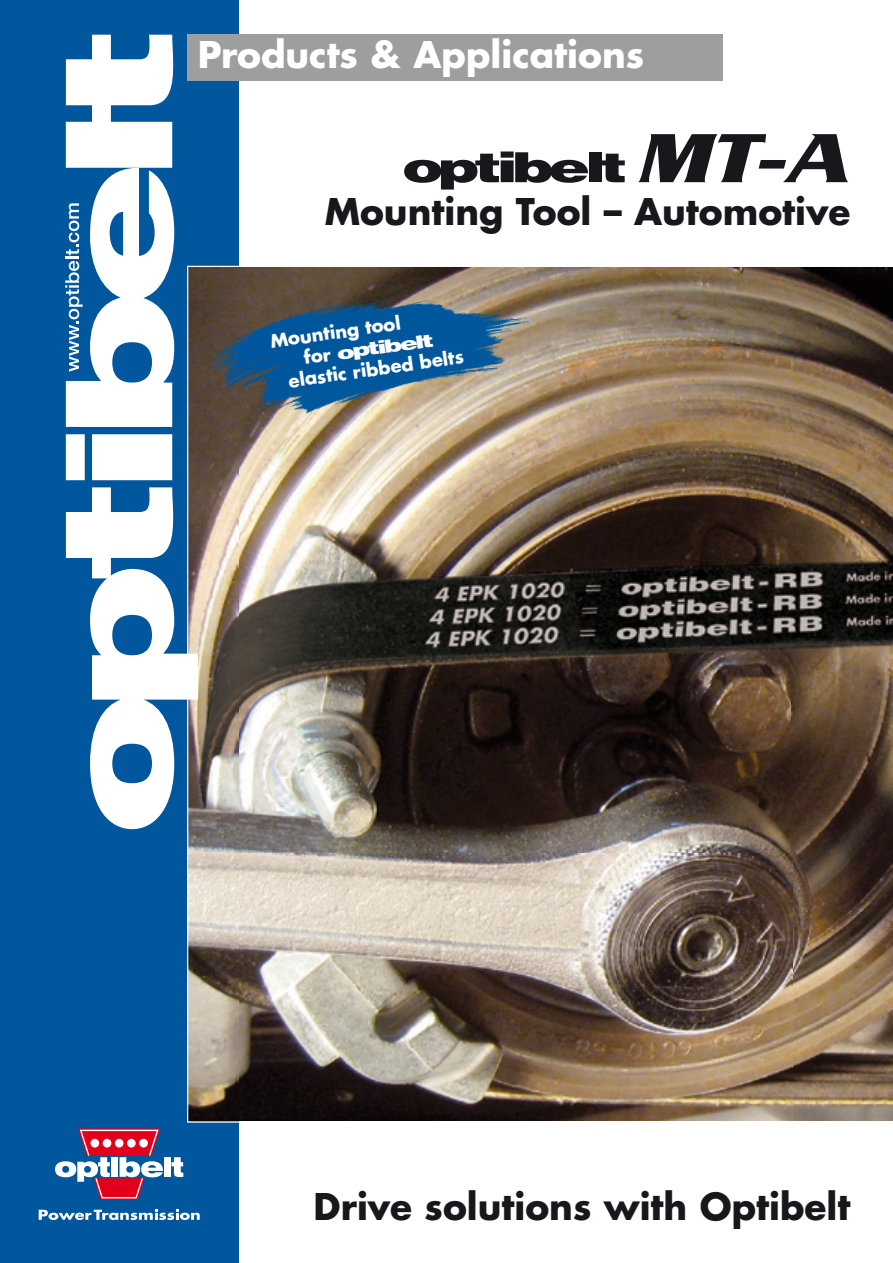
<style>
.page{position:relative;width:893px;height:1263px;background:#fff}
.page>*{position:absolute;margin:0;border:0;box-sizing:border-box;transform-origin:0 0}
.t1{font:900 41.55px "Helvetica Com";letter-spacing:-.085em;color:#1a171c;scale:1.5 1}
.t2{font:700 36px "Futura Com";color:#1a171c}
.t3{font:700 36px "Futura Com";color:#fff}
.t4{font:700 18px "Futura Com";color:#fff}
.t5{font:900 18px "Helvetica LT Std";color:#fff;scale:1.5 1}
.s1{font-family:"Serpentine D";font-weight:700;font-style:italic;font-size:72px}
.s2{font-family:"Futura Com";font-weight:700}
</style>
<div class="page">
<div style="left:0;top:0;width:238px;height:1263px;background:#00579d"></div>
<svg style="left:172px;top:1157px;width:11px;height:20px"></svg>
<div style="left:164px;top:1157px;width:7px;height:20px;background:#fff"></div>
<svg style="left:39px;top:1210px;width:161px;height:10px"></svg>
<svg style="left:55px;top:1128px;width:108px;height:72px"></svg>
<div style="left:115px;top:1139px;width:9px;height:8px;background:#fff;border-radius:50%"></div>
<div style="left:127px;top:1139px;width:9px;height:8px;background:#fff;border-radius:50%"></div>
<div style="left:139px;top:1139px;width:9px;height:8px;background:#fff;border-radius:50%"></div>
<div style="left:103px;top:1139px;width:8px;height:8px;background:#fff;border-radius:50%"></div>
<div style="left:90px;top:1139px;width:9px;height:8px;background:#fff;border-radius:50%"></div>
<div style="left:187px;top:34px;width:536px;height:47px;background:#9d9ea0"></div>
<img style="left:187px;top:266px;width:706px;height:857px">
<svg style="left:66px;top:434px;width:106px;height:46px;background:#ecf2f7"></svg>
<svg style="left:66px;top:487px;width:131px;height:342px"></svg>
<svg style="left:65px;top:35px;width:109px;height:392px"></svg>
<img style="left:199px;top:284px;width:345px;height:141px">
<p class="t3" style="left:198px;top:27px;width:448px">Products &amp; Applications</p>
<p class="t1" style="left:402px;top:140px;width:300px">optibelt <span class="s1">MT-A</span></p>
<p class="t2" style="left:325px;top:184px;width:527px">Mounting Tool – Automotive</p>
<p class="t4" style="left:269px;top:327px;width:133px;rotate:-8deg">Mounting tool</p>
<p class="t5" style="left:302px;top:346px;width:89px;rotate:-8deg"><span class="s2">for</span> optibelt</p>
<p class="t4" style="left:287px;top:367px;width:178px;rotate:-8deg">elastic ribbed belts</p>
<p class="t2" style="left:314px;top:1179px;width:538px">Drive solutions with Optibelt</p>
</div>
